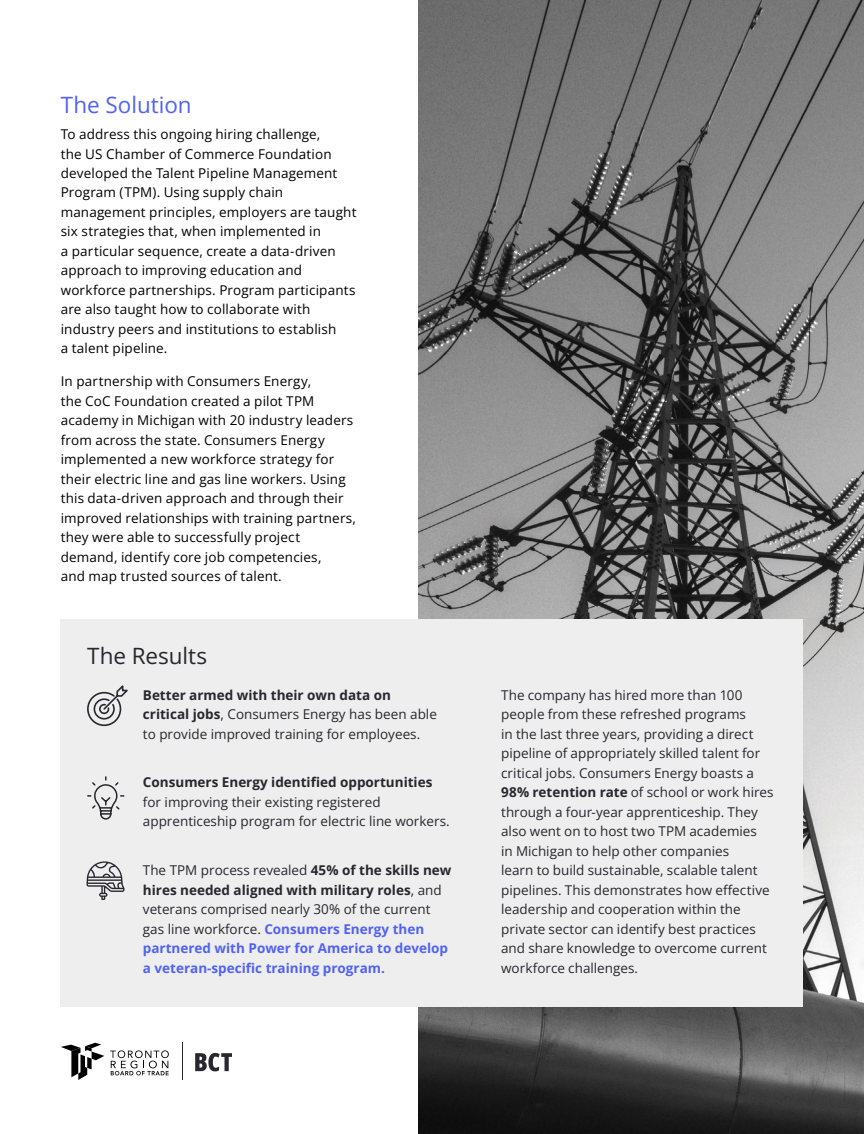
<style>
.page{position:relative;width:864px;height:1134px;background:#fff}
.page>*{position:absolute;margin:0;border:0;box-sizing:border-box;transform-origin:0 0}
.t1{font:22.5px "Open Sans";letter-spacing:-.005em;color:#5162f4}
.t2{font:22.5px "Open Sans";color:#28262e}
.t3{font:13.5px/19.5px "Open Sans";letter-spacing:.01em;color:#000}
.t4{font:13.5px/19.5px "Open Sans";color:#28262e}
.t5{font:700 13.5px/19.5px "Open Sans";color:#5162f4}
.t6{font:700 13.5px "Open Sans";color:#28262e}
.s1{font-weight:700}
.s2{font-weight:400;color:#28262e}
.s3{color:#28262e}
</style>
<div class="page">
<img style="left:418px;top:0;width:446px;height:1134px">
<div style="left:61px;top:619px;width:742px;height:387px;background:#eee"></div>
<svg style="left:87px;top:776px;width:38px;height:44px"></svg>
<svg style="left:87px;top:685px;width:41px;height:42px"></svg>
<svg style="left:87px;top:861px;width:38px;height:39px"></svg>
<svg style="left:110px;top:1050px;width:59px;height:25px"></svg>
<svg style="left:61px;top:1043px;width:43px;height:37px"></svg>
<hr style="left:183px;top:1043px;width:1px;height:37px;background:#28262e">
<svg style="left:195px;top:1053px;width:37px;height:18px"></svg>
<h1 class="t1" style="left:61px;top:89px;width:132px">The Solution</h1>
<p class="t3" style="left:61px;top:124px;width:297px">To address this ongoing hiring challenge,<br>the US Chamber of Commerce Foundation developed the Talent Pipeline Management Program (TPM). Using supply chain management principles, employers are taught six strategies that, when implemented in<br>a particular sequence, create a data-driven approach to improving education and workforce partnerships. Program participants are also taught how to collaborate with industry peers and institutions to establish<br>a talent pipeline.</p>
<p class="t3" style="left:61px;top:371px;width:297px">In partnership with Consumers Energy,<br>the CoC Foundation created a pilot TPM academy in Michigan with 20 industry leaders from across the state. Consumers Energy implemented a new workforce strategy for their electric line and gas line workers. Using this data-driven approach and through their improved relationships with training partners, they were able to successfully project demand, identify core job competencies,<br>and map trusted sources of talent.</p>
<h1 class="t2" style="left:87px;top:640px;width:122px">The Results</h1>
<p class="t4" style="left:143px;top:685px;width:296px"><span class="s1">Better armed with their own data on critical jobs</span>, Consumers Energy has been able to provide improved training for employees.</p>
<p class="t4" style="left:501px;top:685px;width:274px">The company has hired more than 100 people from these refreshed programs<br>in the last three years, providing a direct pipeline of appropriately skilled talent for critical jobs. Consumers Energy boasts a <span class="s1">98% retention rate</span> of school or work hires through a four-year apprenticeship. They also went on to host two TPM academies<br>in Michigan to help other companies<br>learn to build sustainable, scalable talent pipelines. This demonstrates how effective leadership and cooperation within the private sector can identify best practices and share knowledge to overcome current workforce challenges.</p>
<p class="t6" style="left:143px;top:773px;width:291px">Consumers Energy identified opportunities</p>
<p class="t4" style="left:143px;top:792px;width:308px">for improving their existing registered apprenticeship program for electric line workers.</p>
<p class="t5" style="left:143px;top:860px;width:310px"><span class="s2">The TPM process revealed</span> <span class="s3">45% of the skills new hires needed aligned with military roles</span><span class="s2">, and veterans comprised nearly 30% of the current gas line workforce.</span> Consumers Energy then partnered with Power for America to develop a veteran-specific training program.</p>
</div>
